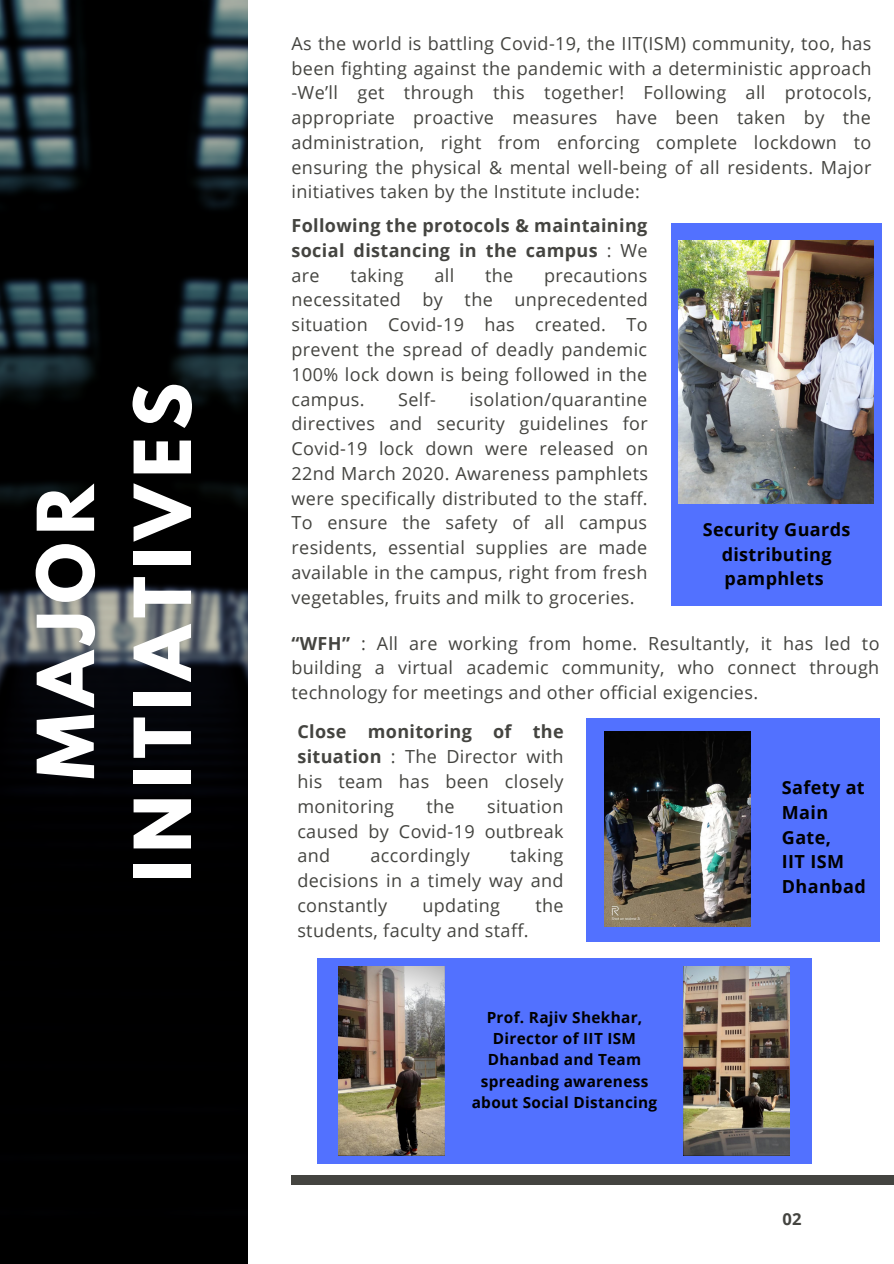
<style>
.page{position:relative;width:894px;height:1264px;background:#fff}
.page>*{position:absolute;margin:0;border:0;box-sizing:border-box;transform-origin:0 0}
.t1{font:700 69.6px/96.9px "League Spartan";letter-spacing:.11em;color:#fff;text-align:center}
.t2{font:18px/24.8px "Open Sans";letter-spacing:.02em;color:#444440;text-align:justify}
.t3{font:700 18px/24.8px "Open Sans";letter-spacing:.02em;color:#444440;text-align:justify}
.t4{font:700 18px/24.8px "Open Sans";letter-spacing:.02em;color:#000}
.t5{font:700 16.5px "Open Sans";color:#444440}
.t6{font:700 15.3px/21.1px "Open Sans";letter-spacing:.02em;color:#000;text-align:center}
.s1{font-weight:400}
.s2{font-weight:700}
</style>
<div class="page">
<img style="left:0;top:0;width:248px;height:1263px">
<div style="left:291px;top:1175px;width:602px;height:9px;background:#444440"></div>
<div style="left:586px;top:717px;width:293px;height:224px;background:#5271ff"></div>
<img style="left:604px;top:732px;width:146px;height:194px">
<div style="left:671px;top:224px;width:209px;height:382px;background:#5271ff"></div>
<img style="left:678px;top:241px;width:195px;height:262px">
<div style="left:317px;top:958px;width:494px;height:205px;background:#5271ff"></div>
<img style="left:338px;top:966px;width:106px;height:189px">
<img style="left:683px;top:966px;width:106px;height:189px">
<h1 class="t1" style="left:26px;top:881px;width:500px;rotate:-90deg">MAJOR<br>INITIATIVES</h1>
<p class="t2" style="left:291px;top:30px;width:581px">As the world is battling Covid-19, the IIT(ISM) community, too, has been fighting against the pandemic with a deterministic approach -We’ll get through this together! Following all protocols, appropriate proactive measures have been taken by the administration, right from enforcing complete lockdown to ensuring the physical &amp; mental well-being of all residents. Major initiatives taken by the Institute include:</p>
<p class="t3" style="left:291px;top:213px;width:357px">Following the protocols &amp; maintaining social distancing in the campus <span class="s1">: We are</span></p>
<p class="t2" style="left:350px;top:262px;width:55px">taking</p>
<p class="t2" style="left:434px;top:262px;width:21px">all</p>
<p class="t2" style="left:485px;top:262px;width:30px">the</p>
<p class="t2" style="left:291px;top:262px;width:358px;text-indent:252px">precautions necessitated by the unprecedented situation Covid-19 has created. To prevent the spread of deadly pandemic 100% lock down is being followed in the campus.</p>
<p class="t2" style="left:398px;top:386px;width:39px">Self-</p>
<p class="t2" style="left:291px;top:386px;width:358px;text-indent:178px">isolation/quarantine directives and security guidelines for Covid-19 lock down were released on 22nd March 2020. Awareness pamphlets were specifically distributed to the staff.<br>To ensure the safety of all campus residents, essential supplies are made available in the campus, right from fresh vegetables, fruits and milk to groceries.</p>
<p class="t4" style="left:702px;top:516px;width:149px;text-align:center">Security Guards distributing pamphlets</p>
<p class="t2" style="left:291px;top:630px;width:589px"><span class="s2">“WFH”</span> : All are working from home. Resultantly, it has led to building a virtual academic community, who connect through technology for meetings and other official exigencies.</p>
<p class="t2" style="left:297px;top:719px;width:268px"><span class="s2">Close monitoring of the situation</span> : The Director with his team has been closely monitoring</p>
<p class="t4" style="left:781px;top:774px;width:85px">Safety at<br>Main<br>Gate,<br>IIT ISM<br>Dhanbad</p>
<p class="t2" style="left:426px;top:793px;width:30px">the</p>
<p class="t2" style="left:297px;top:793px;width:267px;text-indent:190px">situation caused by Covid-19 outbreak and</p>
<p class="t2" style="left:297px;top:843px;width:268px;text-indent:213px">taking decisions in a timely way and constantly</p>
<p class="t2" style="left:370px;top:843px;width:101px">accordingly</p>
<p class="t2" style="left:422px;top:892px;width:79px">updating</p>
<p class="t2" style="left:535px;top:892px;width:30px">the</p>
<p class="t2" style="left:297px;top:917px;width:233px">students, faculty and staff.</p>
<p class="t6" style="left:471px;top:1006px;width:187px">Prof. Rajiv Shekhar,<br>Director of IIT ISM<br>Dhanbad and Team spreading awareness about Social Distancing</p>
<p class="t5" style="left:782px;top:1206px;width:21px">02</p>
</div>
